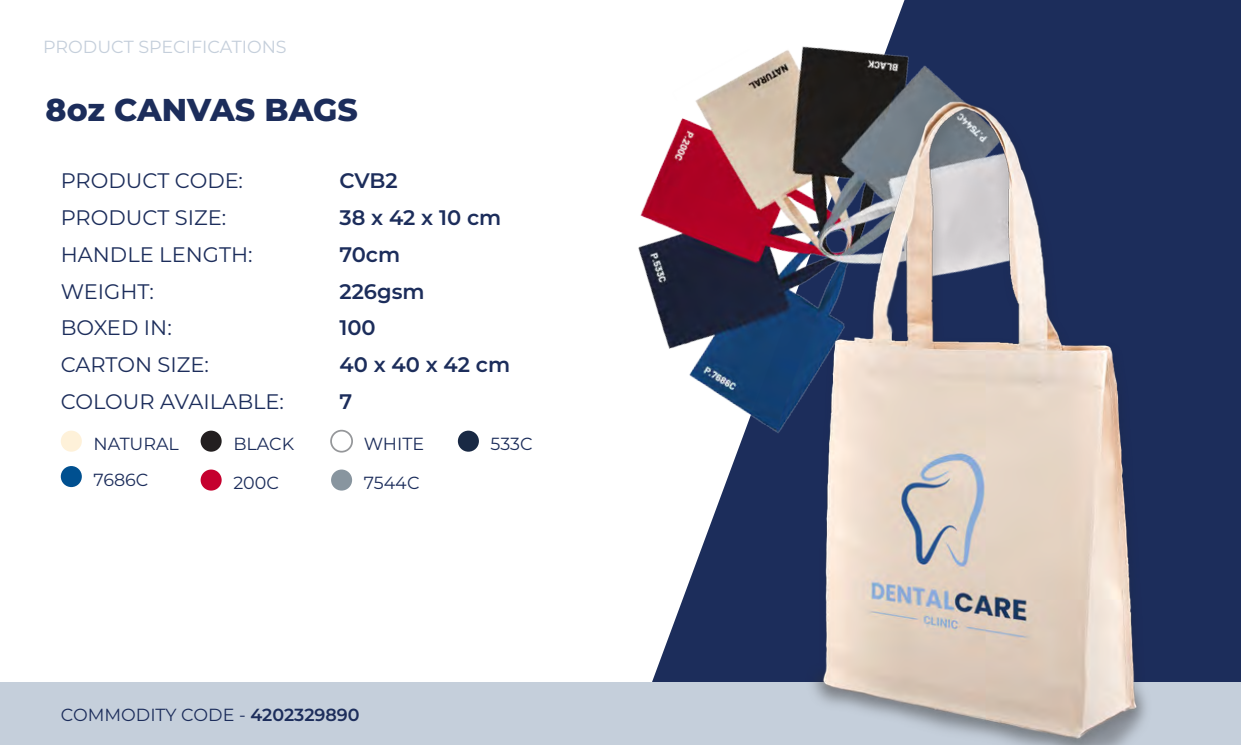
<style>
.page{position:relative;width:1241px;height:745px;background:#fff}
.page>*{position:absolute;margin:0;border:0;box-sizing:border-box;transform-origin:0 0}
.t1{font:800 31.5px "Montserrat";color:#1c2d5b}
.t2{font:21px/36.8px "Montserrat";color:#1c2d5b}
.t3{font:600 21px/36.8px "Montserrat";color:#1c2d5b}
.t4{font:17.5px "Montserrat";color:#1c2d5b}
.t5{font:17.5px "Montserrat";color:#c5cfdb}
.s1{font-weight:600}
</style>
<div class="page">
<svg style="left:652px;top:0;width:588px;height:682px"></svg>
<div style="left:0;top:682px;width:1240px;height:62px;background:#c5cfdb"></div>
<div style="left:61px;top:430px;width:21px;height:21px;background:#fef1d9;border-radius:50%"></div>
<div style="left:200px;top:430px;width:22px;height:21px;background:#231f20;border-radius:50%"></div>
<div style="left:330px;top:429px;width:23px;height:23px;border:2px solid #95979a;border-radius:50%"></div>
<div style="left:458px;top:430px;width:21px;height:21px;background:#192944;border-radius:50%"></div>
<div style="left:61px;top:465px;width:21px;height:22px;background:#005090;border-radius:50%"></div>
<div style="left:200px;top:469px;width:22px;height:21px;background:#c5002e;border-radius:50%"></div>
<div style="left:331px;top:469px;width:21px;height:21px;background:#88959f;border-radius:50%"></div>
<img style="left:638px;top:0;width:461px;height:509px">
<img style="left:725px;top:78px;width:508px;height:666px">
<p class="t5" style="left:43px;top:35px;width:245px">PRODUCT SPECIFICATIONS</p>
<h1 class="t1" style="left:46px;top:86px;width:314px">8oz CANVAS BAGS</h1>
<p class="t2" style="left:61px;top:161px;width:225px">PRODUCT CODE:<br>PRODUCT SIZE:<br>HANDLE LENGTH:<br>WEIGHT:<br>BOXED IN:<br>CARTON SIZE:<br>COLOUR AVAILABLE:</p>
<p class="t3" style="left:339px;top:161px;width:172px">CVB2<br>38 x 42 x 10 cm<br>70cm<br>226gsm<br>100<br>40 x 40 x 42 cm<br>7</p>
<p class="t4" style="left:93px;top:431px;width:87px">NATURAL</p>
<p class="t4" style="left:233px;top:431px;width:62px">BLACK</p>
<p class="t4" style="left:364px;top:431px;width:62px">WHITE</p>
<p class="t4" style="left:490px;top:431px;width:44px">533C</p>
<p class="t4" style="left:93px;top:467px;width:57px">7686C</p>
<p class="t4" style="left:233px;top:470px;width:47px">200C</p>
<p class="t4" style="left:364px;top:470px;width:57px">7544C</p>
<p class="t4" style="left:61px;top:701px;width:300px">COMMODITY CODE - <span class="s1">4202329890</span></p>
</div>
